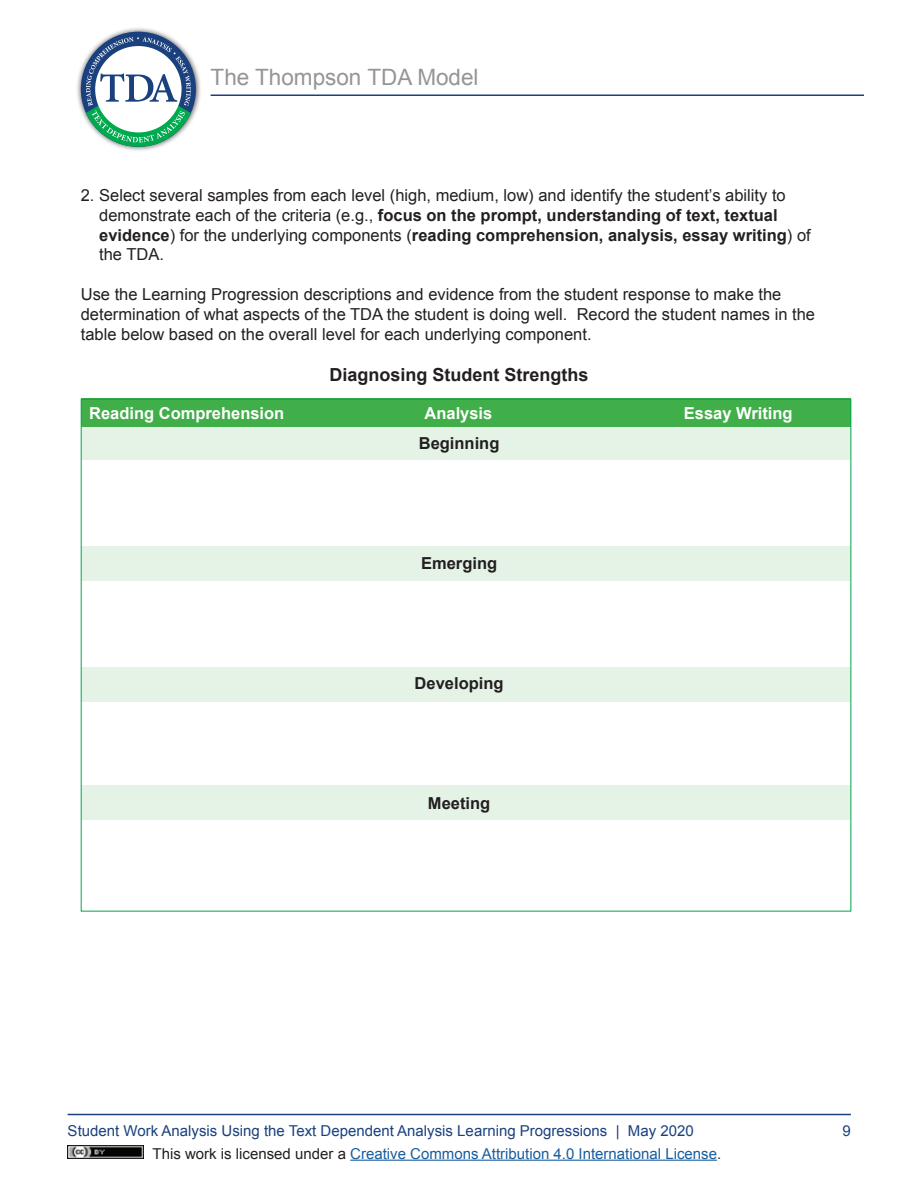
<style>
.page{position:relative;width:918px;height:1188px;background:#fff}
.page>*{position:absolute;margin:0;border:0;box-sizing:border-box;transform-origin:0 0}
.t1{font:22.5px "Arial";color:#939598}
.t2{font:700 18px "Arial";color:#231f20}
.t3{font:16.5px/19.8px "Arial";color:#231f20}
.t4{font:700 16.5px "Arial";color:#fff}
.t5{font:700 16.5px "Arial";color:#231f20}
.t6{font:15px "Arial";color:#1a417e}
.t7{font:15px "Arial";color:#175d9e}
.s1{font-weight:700}
.s2{color:#231f20}
</style>
<div class="page">
<hr style="left:68px;top:1114px;width:783px;height:1px;background:#1a417e">
<img style="left:68px;top:1145px;width:75px;height:14px">
<hr style="left:350px;top:1160px;width:367px;height:1px;background:#175d9e">
<div style="left:75px;top:26px;width:126px;height:127px;background:#231f20;opacity:.8"></div>
<div style="left:81px;top:32px;width:115px;height:115px;background:#1a417e;border-radius:50%"></div>
<svg style="left:83px;top:37px;width:110px;height:110px"></svg>
<hr style="left:211px;top:95px;width:653px;height:1px;background:#1a417e">
<div style="left:81px;top:786px;width:770px;height:34px;background:#e5f3e7"></div>
<div style="left:81px;top:668px;width:770px;height:34px;background:#e5f3e7"></div>
<div style="left:81px;top:546px;width:770px;height:34px;background:#e5f3e7"></div>
<div style="left:81px;top:425px;width:770px;height:34px;background:#e5f3e7"></div>
<div style="left:81px;top:399px;width:770px;height:28px;background:#40ae49"></div>
<h1 class="t1" style="left:211px;top:62px;width:270px">The Thompson TDA Model</h1>
<p class="t3" style="left:99px;top:185px;width:713px;text-indent:-18px">2. Select several samples from each level (high, medium, low) and identify the student’s ability to demonstrate each of the criteria (e.g., <span class="s1">focus on the prompt, understanding of text, textual evidence</span>) for the underlying components (<span class="s1">reading comprehension, analysis, essay writing</span>) of the TDA.</p>
<p class="t3" style="left:81px;top:284px;width:736px">Use the Learning Progression descriptions and evidence from the student response to make the determination of what aspects of the TDA the student is doing well. Record the student names in the table below based on the overall level for each underlying component.</p>
<p class="t2" style="left:330px;top:363px;width:261px">Diagnosing Student Strengths</p>
<p class="t4" style="left:89px;top:402px;width:197px">Reading Comprehension</p>
<p class="t4" style="left:425px;top:402px;width:69px">Analysis</p>
<p class="t4" style="left:684px;top:402px;width:110px">Essay Writing</p>
<p class="t5" style="left:419px;top:432px;width:82px">Beginning</p>
<p class="t5" style="left:421px;top:552px;width:78px">Emerging</p>
<p class="t5" style="left:415px;top:672px;width:90px">Developing</p>
<p class="t5" style="left:428px;top:792px;width:64px">Meeting</p>
<p class="t6" style="left:68px;top:1121px;width:628px">Student Work Analysis Using the Text Dependent Analysis Learning Progressions | May 2020</p>
<p class="t6" style="left:843px;top:1121px;width:10px">9</p>
<p class="t7" style="left:153px;top:1144px;width:570px"><span class="s2">This work is licensed under a</span> Creative Commons Attribution 4.0 International License<span class="s2">.</span></p>
</div>
